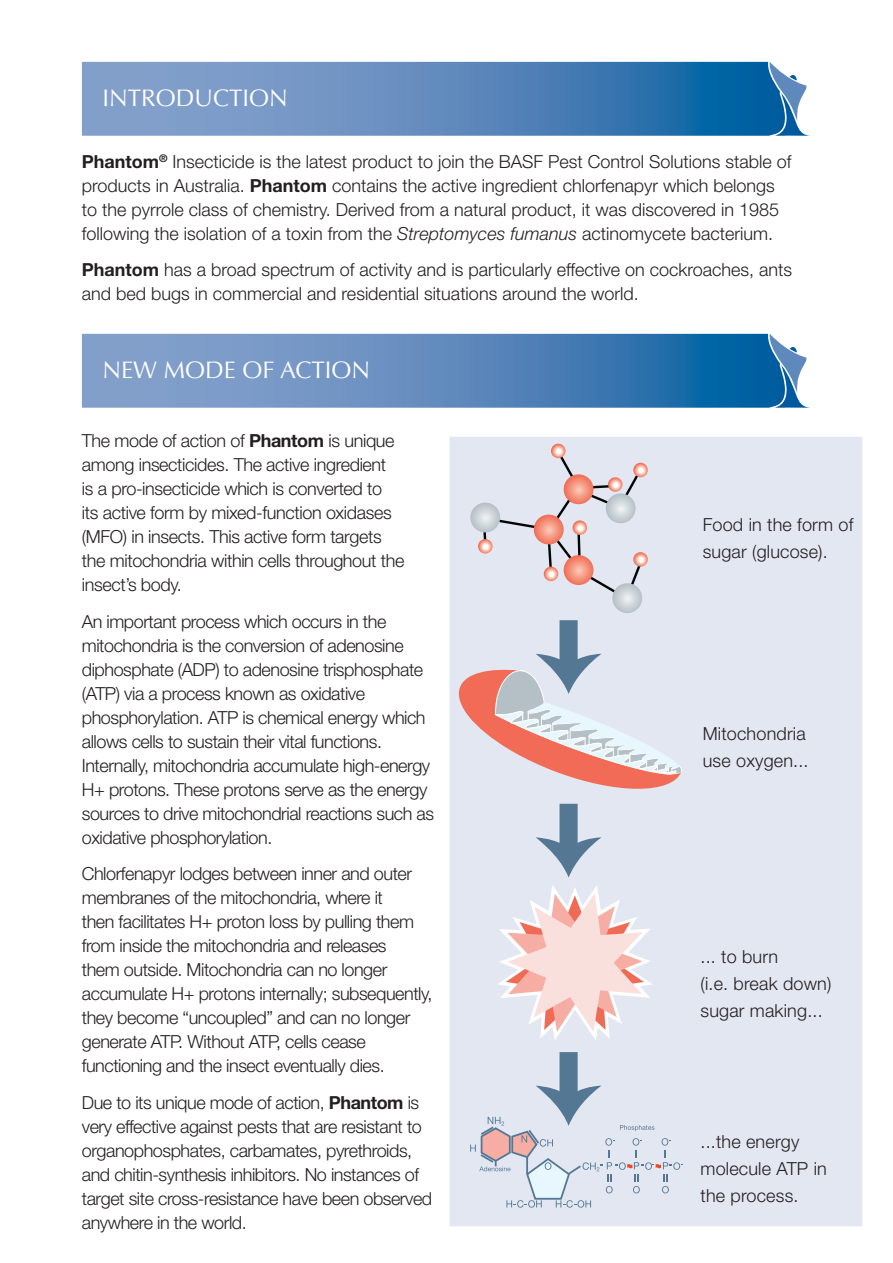
<style>
.page{position:relative;width:893px;height:1263px;background:#fff}
.page>*{position:absolute;margin:0;border:0;box-sizing:border-box;transform-origin:0 0}
.t1{font:24px "Optima";color:#fff}
.t2{font:300 18px/24px "Helvetica Neue";letter-spacing:-.025em;color:#231f20}
.t3{font:300 18px/24px "Helvetica Neue";color:#231f20}
.t4{font:300 18px/27px "Helvetica Neue";letter-spacing:.01em;color:#231f20}
.s1{font-weight:700}
.s2{font-style:italic}
</style>
<div class="page">
<svg style="left:788px;top:75px;width:22px;height:61px"></svg>
<svg style="left:82px;top:62px;width:706px;height:74px;background:#5787bb"></svg>
<svg style="left:788px;top:347px;width:22px;height:61px"></svg>
<svg style="left:82px;top:334px;width:706px;height:74px;background:#5787bb"></svg>
<div style="left:446px;top:434px;width:419px;height:795px;background:#e3e7f2;border:3px solid #fff"></div>
<svg style="left:483px;top:452px;width:161px;height:147px"></svg>
<svg style="left:564px;top:474px;width:29px;height:30px"></svg>
<svg style="left:534px;top:515px;width:30px;height:29px"></svg>
<svg style="left:564px;top:555px;width:29px;height:30px"></svg>
<svg style="left:606px;top:493px;width:30px;height:30px"></svg>
<svg style="left:470px;top:503px;width:30px;height:29px"></svg>
<svg style="left:612px;top:583px;width:30px;height:30px"></svg>
<svg style="left:633px;top:552px;width:15px;height:15px"></svg>
<svg style="left:608px;top:477px;width:14px;height:15px"></svg>
<svg style="left:633px;top:463px;width:15px;height:14px"></svg>
<svg style="left:551px;top:444px;width:14px;height:14px"></svg>
<svg style="left:573px;top:520px;width:14px;height:15px"></svg>
<svg style="left:544px;top:567px;width:14px;height:14px"></svg>
<svg style="left:478px;top:539px;width:14px;height:14px"></svg>
<svg style="left:498px;top:885px;width:154px;height:155px"></svg>
<div style="left:559px;top:620px;width:19px;height:48px;background:#547793"></div>
<svg style="left:458px;top:654px;width:224px;height:135px"></svg>
<div style="left:559px;top:804px;width:19px;height:48px;background:#547793"></div>
<svg style="left:536px;top:837px;width:65px;height:40px"></svg>
<div style="left:559px;top:1052px;width:19px;height:48px;background:#547793"></div>
<svg style="left:470px;top:1086px;width:212px;height:121px"></svg>
<h1 class="t1" style="left:102px;top:84px;width:187px">INTRODUCTION</h1>
<p class="t3" style="left:82px;top:149px;width:711px"><span class="s1">Phantom</span><sup>®</sup> Insecticide is the latest product to join the BASF Pest Control Solutions stable of products in Australia. <span class="s1">Phantom</span> contains the active ingredient chlorfenapyr which belongs to the pyrrole class of chemistry. Derived from a natural product, it was discovered in 1985 following the isolation of a toxin from the <span class="s2">Streptomyces fumanus</span> actinomycete bacterium.</p>
<p class="t3" style="left:82px;top:258px;width:712px"><span class="s1">Phantom</span> has a broad spectrum of activity and is particularly effective on cockroaches, ants and bed bugs in commercial and residential situations around the world.</p>
<h1 class="t1" style="left:102px;top:356px;width:269px">NEW MODE OF ACTION</h1>
<p class="t2" style="left:82px;top:428px;width:324px">The mode of action of <span class="s1">Phantom</span> is unique among insecticides. The active ingredient<br>is a pro-insecticide which is converted to<br>its active form by mixed-function oxidases (MFO) in insects. This active form targets the mitochondria within cells throughout the insect’s body.</p>
<p class="t2" style="left:82px;top:609px;width:354px">An important process which occurs in the mitochondria is the conversion of adenosine diphosphate (ADP) to adenosine trisphosphate (ATP) via a process known as oxidative phosphorylation. ATP is chemical energy which allows cells to sustain their vital functions.<br>Internally, mitochondria accumulate high-energy H+ protons. These protons serve as the energy sources to drive mitochondrial reactions such as oxidative phosphorylation.</p>
<p class="t2" style="left:82px;top:862px;width:352px">Chlorfenapyr lodges between inner and outer membranes of the mitochondria, where it<br>then facilitates H+ proton loss by pulling them from inside the mitochondria and releases<br>them outside. Mitochondria can no longer accumulate H+ protons internally; subsequently, they become “uncoupled” and can no longer generate ATP. Without ATP, cells cease functioning and the insect eventually dies.</p>
<p class="t2" style="left:82px;top:1090px;width:352px">Due to its unique mode of action, <span class="s1">Phantom</span> is very effective against pests that are resistant to organophosphates, carbamates, pyrethroids, and chitin-synthesis inhibitors. No instances of target site cross-resistance have been observed anywhere in the world.</p>
<p class="t4" style="left:703px;top:511px;width:152px">Food in the form of sugar (glucose).</p>
<p class="t4" style="left:703px;top:719px;width:107px">Mitochondria use oxygen...</p>
<p class="t4" style="left:700px;top:943px;width:132px">... to burn<br>(i.e. break down) sugar making...</p>
<p class="t4" style="left:700px;top:1128px;width:128px">...the energy molecule ATP in the process.</p>
</div>
